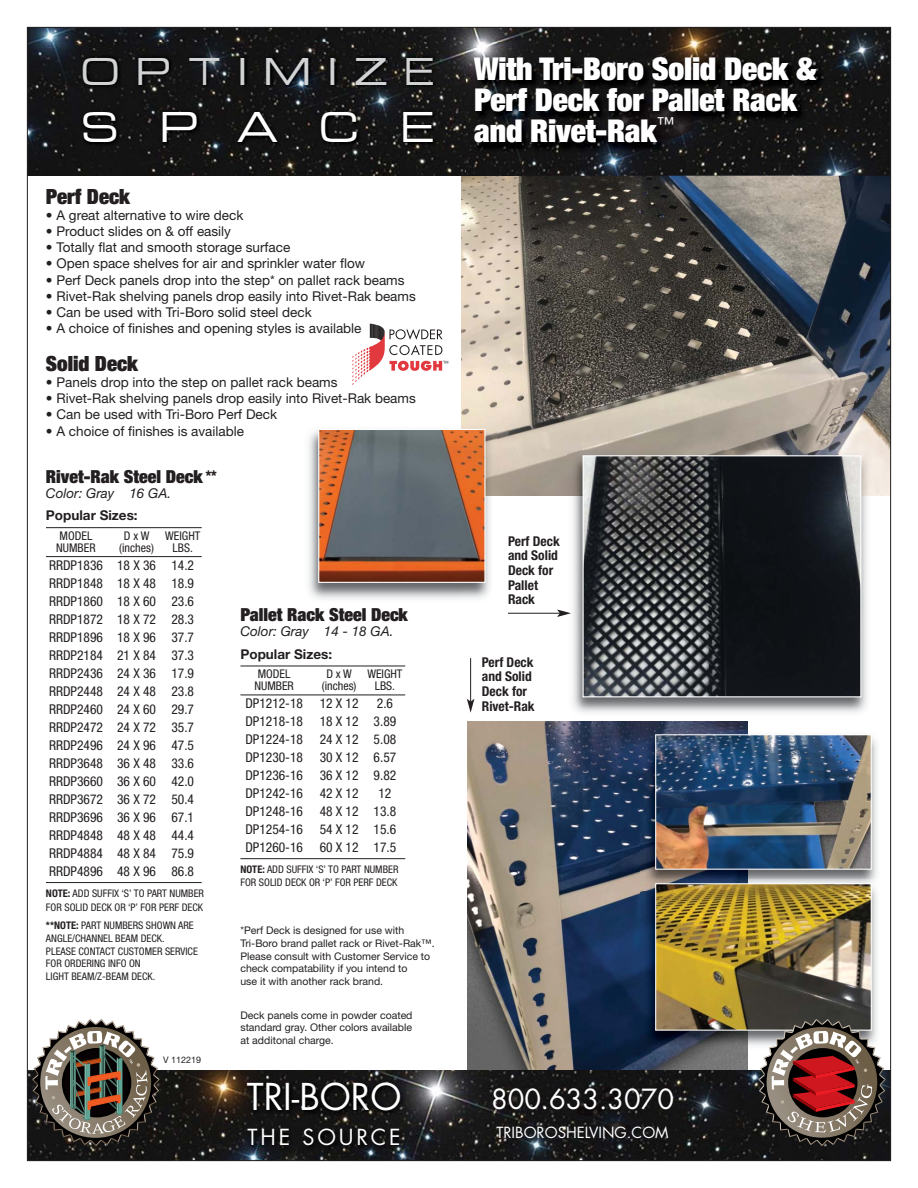
<style>
.page{position:relative;width:918px;height:1188px;background:#fff}
.page>*{position:absolute;margin:0;border:0;box-sizing:border-box;transform-origin:0 0}
.t1{font:38.85px "Euro Technic Ext";letter-spacing:1.075em;color:#fff}
.t2{font:36px "Futura";color:#fff}
.t3{font:34.95px "Euro Technic Ext";letter-spacing:.5em;color:#d1d3d4}
.t4{font:900 expanded 31.5px/31.2px "Helvetica Neue";letter-spacing:-.005em;color:#fff}
.t5{font:27px "Futura";color:#fff}
.t6{font:21.6px "Futura";letter-spacing:.13em;color:#fff}
.t7{font:900 expanded 21px "Helvetica Neue";color:#231f20}
.t8{font:900 expanded 18px "Helvetica Neue";color:#231f20}
.t9{font:15px "Futura";color:#fff}
.t10{font:condensed 13.5px/18px "Helvetica Neue";color:#231f20}
.t11{font:13.5px "Helvetica Neue";color:#231f20}
.t12{font:700 condensed 13.5px/14.7px "Helvetica Neue";color:#231f20}
.t13{font:italic 13.5px "Helvetica Neue";color:#231f20}
.t14{font:700 13.5px "Helvetica Neue";color:#231f20}
.t15{font:900 expanded 13.5px "Helvetica Neue";color:#231f20}
.t16{font:condensed 12px "Helvetica Neue";color:#231f20}
.t17{font:10.5px/12.6px "Helvetica Neue";color:#231f20;text-align:justify}
.t18{font:condensed 10.5px/12.6px "Helvetica Neue";color:#231f20}
.t19{font:9px "Helvetica Neue";color:#231f20}
.s1{font-weight:700}
</style>
<div class="page">
<img style="left:468px;top:722px;width:279px;height:349px">
<img style="left:462px;top:182px;width:427px;height:314px">
<img style="left:29px;top:29px;width:860px;height:20px">
<img style="left:26px;top:43px;width:1px;height:139px">
<img style="left:29px;top:175px;width:433px;height:7px">
<svg style="left:462px;top:175px;width:5px;height:7px"></svg>
<img style="left:29px;top:43px;width:493px;height:6px">
<img style="left:29px;top:49px;width:438px;height:126px">
<img style="left:891px;top:49px;width:1px;height:141px">
<img style="left:467px;top:175px;width:422px;height:15px">
<img style="left:522px;top:49px;width:367px;height:126px">
<img style="left:617px;top:103px;width:78px;height:37px">
<img style="left:467px;top:49px;width:55px;height:133px">
<img style="left:568px;top:451px;width:304px;height:262px">
<img style="left:585px;top:457px;width:274px;height:238px">
<div style="left:583px;top:455px;width:278px;height:242px;border:1px solid #fff"></div>
<img style="left:641px;top:730px;width:236px;height:322px">
<img style="left:657px;top:736px;width:213px;height:132px">
<div style="left:655px;top:734px;width:217px;height:136px;border:1px solid #fff"></div>
<img style="left:657px;top:885px;width:213px;height:144px">
<div style="left:655px;top:883px;width:217px;height:148px;border:1px solid #fff"></div>
<img style="left:29px;top:1071px;width:860px;height:88px">
<svg style="left:32px;top:1019px;width:128px;height:127px"></svg>
<svg style="left:758px;top:1019px;width:128px;height:127px;background:#73544f"></svg>
<img style="left:183px;top:1071px;width:287px;height:91px">
<img style="left:183px;top:1069px;width:285px;height:2px">
<img style="left:308px;top:425px;width:189px;height:174px">
<img style="left:320px;top:431px;width:164px;height:150px">
<div style="left:318px;top:429px;width:168px;height:154px;border:1px solid #fff"></div>
<hr style="left:508px;top:613px;width:52px;height:1px;background:#231f20">
<svg style="left:557px;top:609px;width:14px;height:8px"></svg>
<svg style="left:352px;top:324px;width:96px;height:61px"></svg>
<hr style="left:240px;top:666px;width:165px;height:1px;background:#231f20">
<hr style="left:240px;top:695px;width:165px;height:1px;background:#231f20">
<hr style="left:240px;top:858px;width:165px;height:1px;background:#231f20">
<hr style="left:46px;top:527px;width:156px;height:1px;background:#231f20">
<hr style="left:46px;top:556px;width:156px;height:1px;background:#231f20">
<hr style="left:46px;top:882px;width:156px;height:1px;background:#231f20">
<hr style="left:470px;top:658px;width:1px;height:43px;background:#231f20">
<svg style="left:467px;top:699px;width:7px;height:14px"></svg>
<img style="left:602px;top:1121px;width:29px;height:17px">
<img style="left:502px;top:1092px;width:14px;height:17px">
<img style="left:574px;top:1102px;width:28px;height:14px">
<img style="left:602px;top:1088px;width:15px;height:14px">
<h3 class="t3" style="left:81px;top:57px;width:355px">OPTIMIZE</h3>
<h1 class="t1" style="left:81px;top:112px;width:355px">SPACE</h1>
<h3 class="t7" style="left:46px;top:189px;width:86px">Perf Deck</h3>
<p class="t11" style="left:46px;top:210px;width:199px">• A great alternative to wire deck</p>
<p class="t11" style="left:46px;top:226px;width:187px">• Product slides on &amp; off easily</p>
<p class="t11" style="left:46px;top:243px;width:246px">• Totally flat and smooth storage surface</p>
<p class="t11" style="left:46px;top:259px;width:321px">• Open space shelves for air and sprinkler water flow</p>
<p class="t11" style="left:46px;top:275px;width:360px">• Perf Deck panels drop into the step* on pallet rack beams</p>
<p class="t11" style="left:46px;top:291px;width:371px">• Rivet-Rak shelving panels drop easily into Rivet-Rak beams</p>
<p class="t11" style="left:46px;top:307px;width:267px">• Can be used with Tri-Boro solid steel deck</p>
<p class="t11" style="left:46px;top:324px;width:317px">• A choice of finishes and opening styles is available</p>
<h3 class="t7" style="left:46px;top:356px;width:94px">Solid Deck</h3>
<p class="t11" style="left:46px;top:377px;width:293px">• Panels drop into the step on pallet rack beams</p>
<p class="t11" style="left:46px;top:394px;width:371px">• Rivet-Rak shelving panels drop easily into Rivet-Rak beams</p>
<p class="t11" style="left:46px;top:410px;width:233px">• Can be used with Tri-Boro Perf Deck</p>
<p class="t11" style="left:46px;top:426px;width:200px">• A choice of finishes is available</p>
<h3 class="t8" style="left:46px;top:470px;width:158px">Rivet-Rak Steel Deck</h3>
<p class="t13" style="left:46px;top:485px;width:127px">Color: Gray 16 GA.</p>
<p class="t14" style="left:46px;top:508px;width:93px">Popular Sizes:</p>
<p class="t16" style="left:60px;top:531px;width:34px">MODEL</p>
<p class="t16" style="left:124px;top:531px;width:27px">D x W</p>
<p class="t16" style="left:165px;top:531px;width:37px">WEIGHT</p>
<p class="t16" style="left:56px;top:543px;width:41px">NUMBER</p>
<p class="t16" style="left:119px;top:543px;width:36px">(inches)</p>
<p class="t16" style="left:173px;top:543px;width:22px">LBS.</p>
<p class="t10" style="left:49px;top:557px;width:147px;text-align:justify">RRDP1836 18 X 36 14.2<br>RRDP1848 18 X 48 18.9<br>RRDP1860 18 X 60 23.6<br>RRDP1872 18 X 72 28.3<br>RRDP1896 18 X 96 37.7<br>RRDP2184 21 X 84 37.3<br>RRDP2436 24 X 36 17.9<br>RRDP2448 24 X 48 23.8<br>RRDP2460 24 X 60 29.7<br>RRDP2472 24 X 72 35.7<br>RRDP2496 24 X 96 47.5<br>RRDP3648 36 X 48 33.6<br>RRDP3660 36 X 60 42.0<br>RRDP3672 36 X 72 50.4<br>RRDP3696 36 X 96 67.1<br>RRDP4848 48 X 48 44.4<br>RRDP4884 48 X 84 75.9<br>RRDP4896 48 X 96 86.8</p>
<p class="t15" style="left:206px;top:470px;width:12px">**</p>
<p class="t18" style="left:46px;top:887px;width:160px;line-height:13.6px"><span class="s1">NOTE:</span> ADD SUFFIX ‘S’ TO PART NUMBER<br>FOR SOLID DECK OR ‘P’ FOR PERF DECK</p>
<p class="t18" style="left:46px;top:920px;width:153px"><span class="s1">**NOTE:</span> PART NUMBERS SHOWN ARE<br>ANGLE/CHANNEL BEAM DECK.<br>PLEASE CONTACT CUSTOMER SERVICE<br>FOR ORDERING INFO ON<br>LIGHT BEAM/Z-BEAM DECK.</p>
<p class="t19" style="left:163px;top:1057px;width:40px">V 112219</p>
<h3 class="t8" style="left:240px;top:608px;width:169px">Pallet Rack Steel Deck</h3>
<p class="t13" style="left:240px;top:624px;width:155px">Color: Gray 14 - 18 GA.</p>
<p class="t14" style="left:240px;top:646px;width:93px">Popular Sizes:</p>
<p class="t16" style="left:258px;top:670px;width:34px">MODEL</p>
<p class="t16" style="left:326px;top:670px;width:27px">D x W</p>
<p class="t16" style="left:367px;top:670px;width:37px">WEIGHT</p>
<p class="t16" style="left:255px;top:682px;width:41px">NUMBER</p>
<p class="t16" style="left:322px;top:682px;width:36px">(inches)</p>
<p class="t16" style="left:375px;top:682px;width:22px">LBS.</p>
<p class="t10" style="left:245px;top:696px;width:115px">DP1212-18 12 X 12</p>
<p class="t10" style="left:245px;top:696px;width:152px;text-indent:132px">2.6<br>DP1218-18 18 X 12 3.89<br>DP1224-18 24 X 12 5.08<br>DP1230-18 30 X 12 6.57<br>DP1236-16 36 X 12 9.82<br>DP1242-16 42 X 12</p>
<p class="t10" style="left:245px;top:786px;width:152px;text-indent:133px">12<br>DP1248-16 48 X 12 13.8<br>DP1254-16 54 X 12 15.6<br>DP1260-16 60 X 12 17.5</p>
<p class="t18" style="left:240px;top:864px;width:160px"><span class="s1">NOTE:</span> ADD SUFFIX ‘S’ TO PART NUMBER<br>FOR SOLID DECK OR ‘P’ FOR PERF DECK</p>
<p class="t17" style="left:240px;top:925px;width:196px;text-align:left">*Perf Deck is designed for use with Tri-Boro brand pallet rack or Rivet-Rak™.<br>Please consult with Customer Service to check compatability if you intend to<br>use it with another rack brand.</p>
<p class="t17" style="left:240px;top:1010px;width:174px">Deck panels come in powder coated standard gray. Other colors available at additonal charge.</p>
<h2 class="t2" style="left:247px;top:1080px;width:156px">TRI-BORO</h2>
<h3 class="t6" style="left:248px;top:1128px;width:154px">THE SOURCE</h3>
<h3 class="t4" style="left:474px;top:56px;width:343px">With Tri-Boro Solid Deck &amp;<br>Perf Deck for Pallet Rack and Rivet-Rak<sup>™</sup></h3>
<p class="t12" style="left:508px;top:535px;width:53px">Perf Deck and Solid<br>Deck for<br>Pallet<br>Rack</p>
<p class="t12" style="left:482px;top:656px;width:54px">Perf Deck and Solid<br>Deck for<br>Rivet-Rak</p>
<h3 class="t5" style="left:491px;top:1087px;width:184px">800.633.3070</h3>
<p class="t9" style="left:496px;top:1125px;width:174px">TRIBOROSHELVING.COM</p>
</div>
